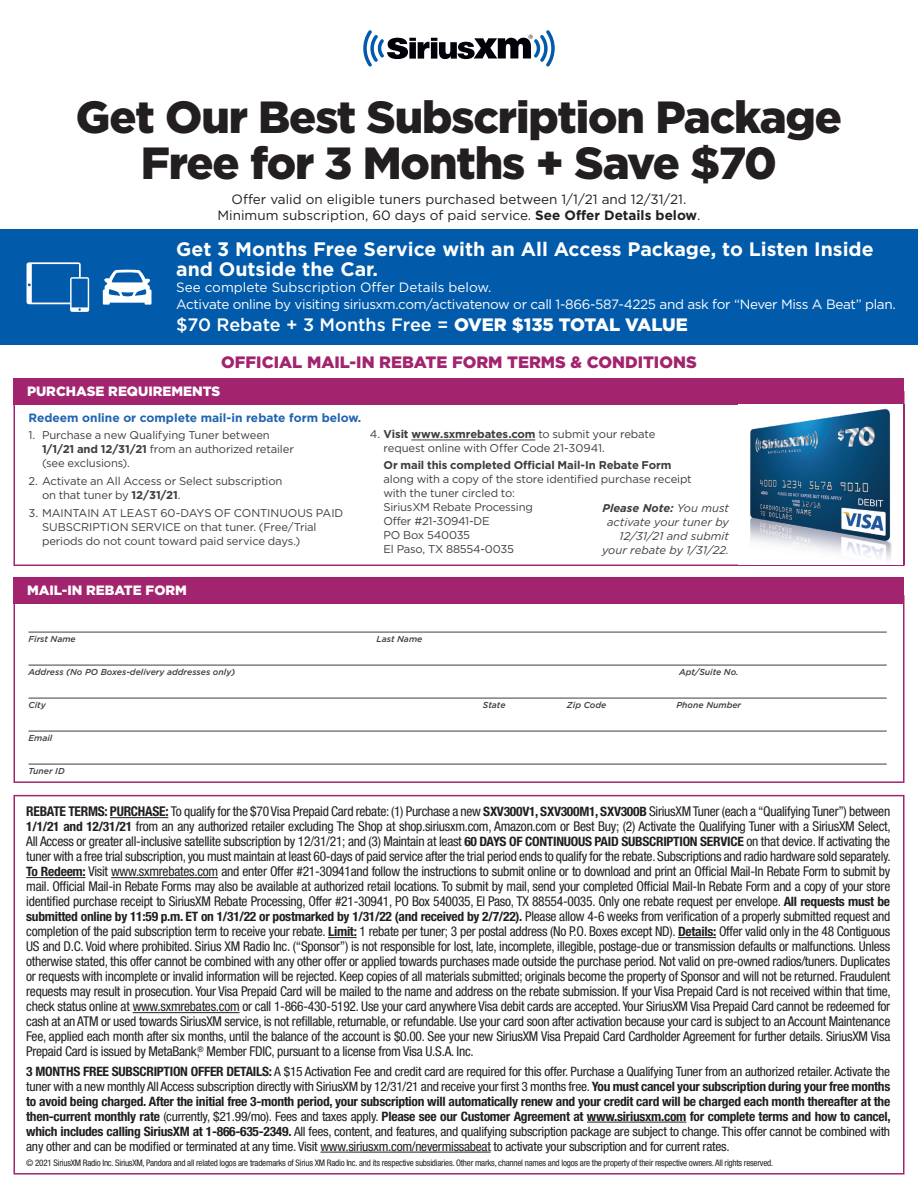
<style>
.page{position:relative;width:918px;height:1188px;background:#fff}
.page>*{position:absolute;margin:0;border:0;box-sizing:border-box;transform-origin:0 0}
.t1{font:900 45px/46.5px "Gotham";letter-spacing:-.025em;color:#231f20;text-align:center}
.t2{font:700 19.5px/19.5px "Gotham";color:#fff}
.t3{font:500 18px "Gotham";color:#fff}
.t4{font:900 16.5px "Gotham";color:#a3246e}
.t5{font:condensed 13.5px/15px "Helvetica Neue";letter-spacing:-.02em;color:#231f20;text-align:justify}
.t6{font:13.5px/17.2px "Gotham";letter-spacing:-.025em;color:#fff}
.t7{font:13.5px/16.2px "Gotham";color:#231f20;text-align:center}
.t8{font:900 13.5px "Gotham";color:#fff}
.t9{font:condensed 12.9px/15px "Helvetica Neue";letter-spacing:-.02em;color:#231f20;text-align:justify;scale:1.04 1}
.t10{font:700 condensed 12.9px "Helvetica Neue";letter-spacing:-.02em;color:#231f20;scale:1.04 1}
.t11{font:700 12px "Gotham";color:#2064b1}
.t12{font:11.25px/13.8px "Gotham";letter-spacing:-.015em;color:#3e3e3f}
.t13{font:italic 11.25px/13.8px "Gotham";color:#3e3e3f;text-align:right}
.t14{font:700 11.25px "Gotham";letter-spacing:-.01em;color:#3e3e3f}
.t15{font:condensed 9px "Helvetica Neue";letter-spacing:-.025em;color:#231f20}
.t16{font:italic 500 8.7px "Gotham";color:#3e3e3f}
.s1{font-weight:700}
.s2{font-weight:900}
.s3{font-weight:700;font-size:12.9px}
.s4{font-weight:400;font-size:13.5px}
</style>
<div class="page">
<div style="left:14px;top:595px;width:890px;height:188px;background:#fff;border:2px solid #a3246e"></div>
<div style="left:14px;top:577px;width:890px;height:27px;background:#a3246e"></div>
<hr style="left:28px;top:632px;width:859px;height:1px;background:#3e3e3f">
<hr style="left:28px;top:665px;width:859px;height:1px;background:#3e3e3f">
<hr style="left:28px;top:698px;width:859px;height:1px;background:#3e3e3f">
<hr style="left:28px;top:731px;width:859px;height:1px;background:#3e3e3f">
<hr style="left:28px;top:764px;width:859px;height:1px;background:#3e3e3f">
<svg style="left:14px;top:391px;width:891px;height:175px"></svg>
<div style="left:14px;top:378px;width:890px;height:27px;background:#a3246e"></div>
<div style="left:14px;top:795px;width:890px;height:380px;background:#fff;border:2px solid #a3246e"></div>
<svg style="left:363px;top:30px;width:192px;height:37px"></svg>
<hr style="left:110px;top:817px;width:58px;height:1px;background:#231f20">
<hr style="left:26px;top:877px;width:60px;height:1px;background:#231f20">
<hr style="left:111px;top:877px;width:107px;height:1px;background:#231f20">
<svg style="left:328px;top:937px;width:29px;height:1px"></svg>
<hr style="left:678px;top:937px;width:38px;height:1px;background:#231f20">
<hr style="left:133px;top:1012px;width:107px;height:1px;background:#231f20">
<hr style="left:587px;top:1122px;width:99px;height:1px;background:#231f20">
<hr style="left:320px;top:1152px;width:171px;height:1px;background:#231f20">
<img style="left:738px;top:406px;width:166px;height:158px">
<img style="left:738px;top:405px;width:166px;height:1px">
<div style="left:0;top:229px;width:918px;height:116px;background:#015aaa"></div>
<svg style="left:27px;top:262px;width:62px;height:50px"></svg>
<svg style="left:103px;top:269px;width:49px;height:36px"></svg>
<hr style="left:411px;top:440px;width:124px;height:1px;background:#3e3e3f">
<h1 class="t1" style="left:76px;top:92px;width:768px">Get Our Best Subscription Package<br>Free for 3 Months + Save $70</h1>
<p class="t7" style="left:217px;top:190px;width:485px">Offer valid on eligible tuners purchased between 1/1/21 and 12/31/21.<br>Minimum subscription, 60 days of paid service. <span class="s1">See Offer Details below</span>.</p>
<h2 class="t2" style="left:176px;top:239px;width:699px">Get 3 Months Free Service with an All Access Package, to Listen Inside and Outside the Car.</h2>
<p class="t6" style="left:176px;top:278px;width:721px">See complete Subscription Offer Details below.<br>Activate online by visiting siriusxm.com/activatenow or call 1-866-587-4225 and ask for “Never Miss A Beat” plan.</p>
<h3 class="t3" style="left:176px;top:314px;width:513px">$70 Rebate + 3 Months Free = <span class="s2">OVER $135 TOTAL VALUE</span></h3>
<p class="t4" style="left:221px;top:353px;width:477px">OFFICIAL MAIL-IN REBATE FORM TERMS &amp; CONDITIONS</p>
<p class="t8" style="left:27px;top:383px;width:195px">PURCHASE REQUIREMENTS</p>
<p class="t11" style="left:28px;top:411px;width:334px">Redeem online or complete mail-in rebate form below.</p>
<p class="t12" style="left:42px;top:428px;width:253px;text-indent:-14px">1. Purchase a new Qualifying Tuner between<br><span class="s1">1/1/21 and 12/31/21</span> from an authorized retailer (see exclusions).</p>
<p class="t12" style="left:42px;top:474px;width:242px;text-indent:-14px">2. Activate an All Access or Select subscription on that tuner by <span class="s1">12/31/21</span>.</p>
<p class="t12" style="left:42px;top:506px;width:303px;text-indent:-14px">3. MAINTAIN AT LEAST 60-DAYS OF CONTINUOUS PAID<br>SUBSCRIPTION SERVICE on that tuner. (Free/Trial periods do not count toward paid service days.)</p>
<p class="t12" style="left:383px;top:427px;width:273px;text-indent:-14px">4. <span class="s1">Visit www.sxmrebates.com</span> to submit your rebate request online with Offer Code 21-30941.</p>
<p class="t14" style="left:383px;top:459px;width:289px">Or mail this completed Official Mail-In Rebate Form</p>
<p class="t12" style="left:383px;top:472px;width:310px">along with a copy of the store identified purchase receipt with the tuner circled to:<br>SiriusXM Rebate Processing<br>Offer #21-30941-DE<br>PO Box 540035<br>El Paso, TX 88554-0035</p>
<p class="t13" style="left:602px;top:501px;width:128px"><span class="s1">Please Note:</span> You must activate your tuner by<br>12/31/21 and submit your rebate by 1/31/22.</p>
<p class="t8" style="left:27px;top:582px;width:162px">MAIL-IN REBATE FORM</p>
<p class="t16" style="left:28px;top:634px;width:49px">First Name</p>
<p class="t16" style="left:376px;top:634px;width:47px">Last Name</p>
<p class="t16" style="left:28px;top:667px;width:208px">Address (No PO Boxes-delivery addresses only)</p>
<p class="t16" style="left:679px;top:667px;width:61px">Apt/Suite No.</p>
<p class="t16" style="left:28px;top:700px;width:19px">City</p>
<p class="t16" style="left:483px;top:700px;width:24px">State</p>
<p class="t16" style="left:567px;top:700px;width:41px">Zip Code</p>
<p class="t16" style="left:676px;top:700px;width:66px">Phone Number</p>
<p class="t16" style="left:28px;top:733px;width:25px">Email</p>
<p class="t16" style="left:28px;top:766px;width:38px">Tuner ID</p>
<p class="t5" style="left:26px;top:804px;width:866px"><span class="s1">REBATE TERMS: PURCHASE:</span> To qualify for the $70 Visa Prepaid Card rebate: (1) Purchase a new <span class="s3">SXV300V1, SXV300M1, SXV300B</span> SiriusXM Tuner (each a “Qualifying Tuner”) between <span class="s3">1/1/21 and 12/31/21</span> from an any authorized retailer excluding The Shop at shop.siriusxm.com, Amazon.com or Best Buy; (2) Activate the Qualifying Tuner with a SiriusXM Select, All Access or greater all-inclusive satellite subscription by 12/31/21; and (3) Maintain at least <span class="s3">60 DAYS OF CONTINUOUS PAID SUBSCRIPTION SERVICE</span> on that device. If activating the tuner with a free trial subscription, you must maintain at least 60-days of paid service after the trial period ends to qualify for the rebate. Subscriptions and radio hardware sold separately.<br><span class="s3">To Redeem:</span> Visit www.sxmrebates.com and enter Offer #21-30941and follow the instructions to submit online or to download and print an Official Mail-In Rebate Form to submit by mail. Official Mail-in Rebate Forms may also be available at authorized retail locations. To submit by mail, send your completed Official Mail-In Rebate Form and a copy of your store identified purchase receipt to SiriusXM Rebate Processing, Offer #21-30941, PO Box 540035, El Paso, TX 88554-0035. Only one rebate request per envelope. <span class="s3">All requests must be</span></p>
<p class="t10" style="left:26px;top:909px;width:832px">submitted online by 11:59 p.m. ET on 1/31/22 or postmarked by 1/31/22 (and received by 2/7/22). <span class="s4">Please allow 4-6 weeks from verification of a properly submitted request and</span></p>
<p class="t5" style="left:26px;top:924px;width:866px">completion of the paid subscription term to receive your rebate. <span class="s3">Limit:</span> 1 rebate per tuner; 3 per postal address (No P.O. Boxes except ND). <span class="s3">Details:</span> Offer valid only in the 48 Contiguous US and D.C. Void where prohibited. Sirius XM Radio Inc. (“Sponsor”) is not responsible for lost, late, incomplete, illegible, postage-due or transmission defaults or malfunctions. Unless otherwise stated, this offer cannot be combined with any other offer or applied towards purchases made outside the purchase period. Not valid on pre-owned radios/tuners. Duplicates or requests with incomplete or invalid information will be rejected. Keep copies of all materials submitted; originals become the property of Sponsor and will not be returned. Fraudulent requests may result in prosecution. Your Visa Prepaid Card will be mailed to the name and address on the rebate submission. If your Visa Prepaid Card is not received within that time, check status online at www.sxmrebates.com or call 1-866-430-5192. Use your card anywhere Visa debit cards are accepted. Your SiriusXM Visa Prepaid Card cannot be redeemed for cash at an ATM or used towards SiriusXM service, is not refillable, returnable, or refundable. Use your card soon after activation because your card is subject to an Account Maintenance Fee, applied each month after six months, until the balance of the account is $0.00. See your new SiriusXM Visa Prepaid Card Cardholder Agreement for further details. SiriusXM Visa Prepaid Card is issued by MetaBank,<sup>®</sup> Member FDIC, pursuant to a license from Visa U.S.A. Inc.</p>
<p class="t9" style="left:26px;top:1064px;width:833px"><span class="s1">3 MONTHS FREE SUBSCRIPTION OFFER DETAILS:</span> A $15 Activation Fee and credit card are required for this offer. Purchase a Qualifying Tuner from an authorized retailer. Activate the tuner with a new monthly All Access subscription directly with SiriusXM by 12/31/21 and receive your first 3 months free. <span class="s1">You must cancel your subscription during your free months to avoid being charged. After the initial free 3-month period, your subscription will automatically renew and your credit card will be charged each month thereafter at the then-current monthly rate</span> (currently, $21.99/mo). Fees and taxes apply. <span class="s1">Please see our Customer Agreement at www.siriusxm.com for complete terms and how to cancel, which includes calling SiriusXM at 1-866-635-2349.</span> All fees, content, and features, and qualifying subscription package are subject to change. This offer cannot be combined with any other and can be modified or terminated at any time. Visit www.siriusxm.com/nevermissabeat to activate your subscription and for current rates.</p>
<p class="t15" style="left:26px;top:1157px;width:749px">© 2021 SiriusXM Radio Inc. SiriusXM, Pandora and all related logos are trademarks of Sirius XM Radio Inc. and its respective subsidiaries. Other marks, channel names and logos are the property of their respective owners. All rights reserved.</p>
</div>
